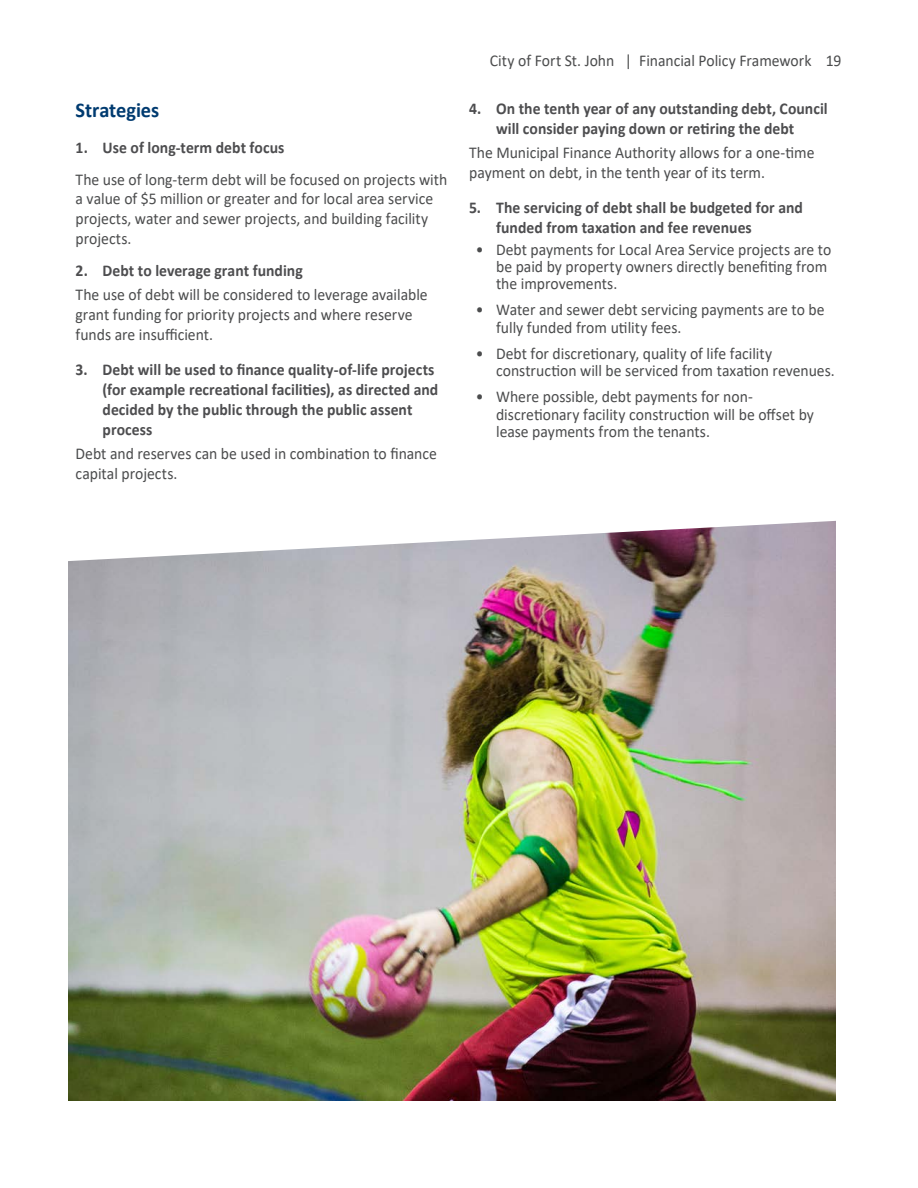
<style>
.page{position:relative;width:918px;height:1188px;background:#fff}
.page>*{position:absolute;margin:0;border:0;box-sizing:border-box;transform-origin:0 0}
.Heading-medium{font:700 21px "Calibri";letter-spacing:-.005em;color:#003b70}
.Definition_-_Term{font:16.5px/17.2px "Calibri";color:#4b4c4d;scale:.95 1}
.t1{font:700 16.5px/20px "Calibri";color:#4d4d4f;scale:.95 1}
.body-paragraph{font:16.5px/19.8px "Calibri";color:#4b4c4d;scale:.95 1}
</style>
<div class="page">
<img style="left:69px;top:565px;width:767px;height:535px">
<svg style="left:68px;top:520px;width:768px;height:45px"></svg>
<p class="Heading-medium" style="left:76px;top:95px;width:85px">Strategies</p>
<p class="t1" style="left:76px;top:137px;width:221px">1. Use of long-term debt focus</p>
<p class="Definition_-_Term" style="left:76px;top:169px;width:393px;line-height:19.8px">The use of long-term debt will be focused on projects with a value of $5 million or greater and for local area service projects, water and sewer projects, and building facility projects.</p>
<p class="t1" style="left:76px;top:260px;width:241px">2. Debt to leverage grant funding</p>
<p class="body-paragraph" style="left:76px;top:285px;width:372px">The use of debt will be considered to leverage available grant funding for priority projects and where reserve funds are insufficient.</p>
<p class="t1" style="left:103px;top:359px;width:355px;text-indent:-27px">3. Debt will be used to finance quality-of-life projects (for example recreational facilities), as directed and decided by the public through the public assent process</p>
<p class="body-paragraph" style="left:76px;top:443px;width:382px">Debt and reserves can be used in combination to finance capital projects.</p>
<p class="Definition_-_Term" style="left:490px;top:52px;width:372px">City of Fort St. John | Financial Policy Framework 19</p>
<p class="t1" style="left:469px;top:98px;width:379px;text-align:center">4. On the tenth year of any outstanding debt, Council will consider paying down or retiring the debt</p>
<p class="body-paragraph" style="left:469px;top:142px;width:365px">The Municipal Finance Authority allows for a one-time payment on debt, in the tenth year of its term.</p>
<p class="t1" style="left:496px;top:197px;width:325px;text-indent:-27px">5. The servicing of debt shall be budgeted for and funded from taxation and fee revenues</p>
<p class="Definition_-_Term" style="left:496px;top:240px;width:354px;text-indent:-20px">• Debt payments for Local Area Service projects are to be paid by property owners directly benefiting from the improvements.</p>
<p class="Definition_-_Term" style="left:496px;top:301px;width:347px;text-indent:-20px">• Water and sewer debt servicing payments are to be fully funded from utility fees.</p>
<p class="Definition_-_Term" style="left:496px;top:344px;width:358px;text-indent:-20px">• Debt for discretionary, quality of life facility construction will be serviced from taxation revenues.</p>
<p class="Definition_-_Term" style="left:496px;top:388px;width:336px;text-indent:-20px">• Where possible, debt payments for non&shy;discretionary facility construction will be offset by lease payments from the tenants.</p>
</div>
